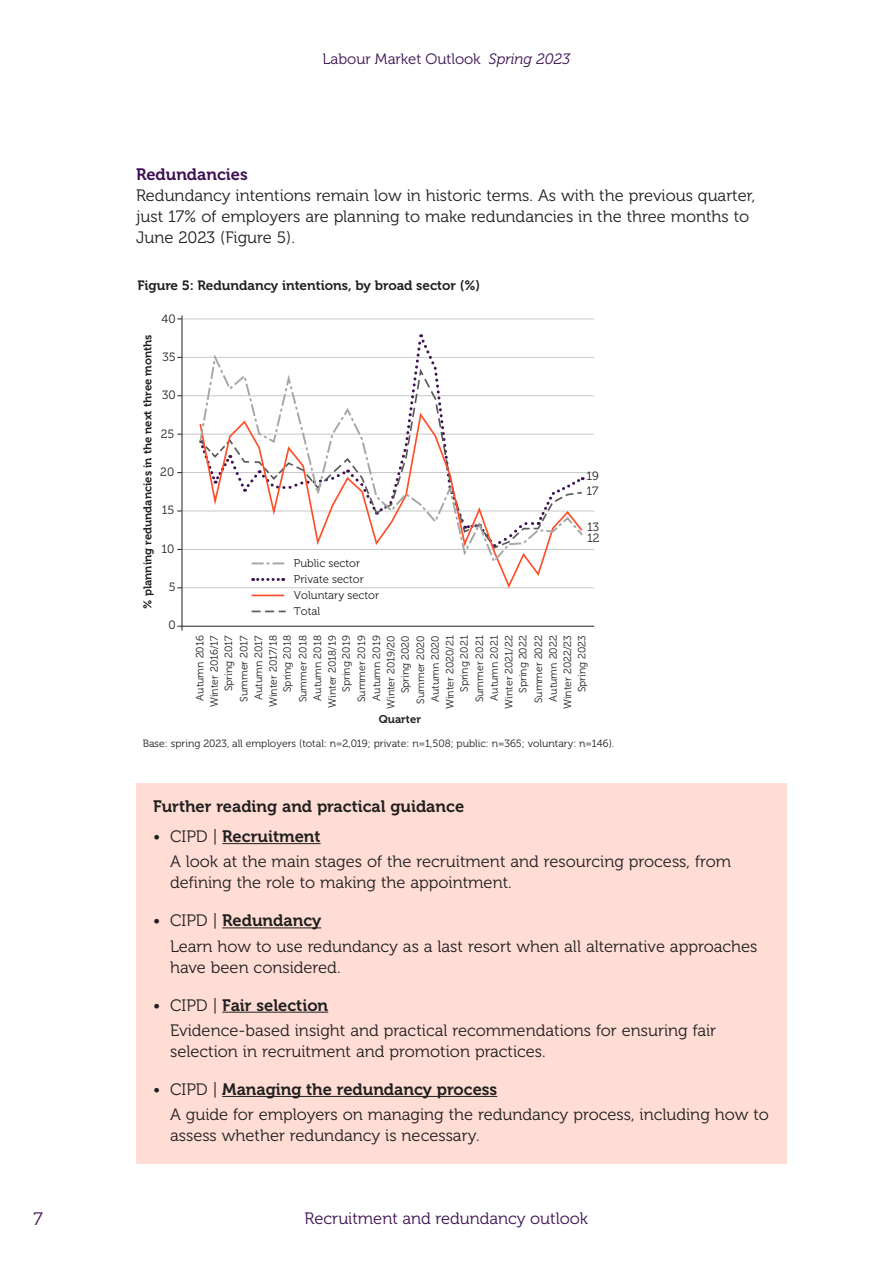
<style>
.page{position:relative;width:893px;height:1263px;background:#fff}
.page>*{position:absolute;margin:0;border:0;box-sizing:border-box;transform-origin:0 0}
.t1{font:18px "Museo 300";color:#3d1152}
.B_body{font:16.5px/21px "Museo 300";color:#202020}
.B_body-2{font:16.5px "Museo 700";color:#202020}
.Subhead_2{font:16.5px "Museo 700";color:#202020}
.t2{font:16.5px "Museo 300";color:#3d1152}
.Subhead_1{font:16.5px "Museo 700";color:#3d1152}
.t3{font:15px "Museo 300";color:#3d1152}
.t4{font:13.5px "Museo 700";color:#202020}
.t5{font:12px/11.4px "Museo 300";color:#202020}
.t6{font:11.25px "Museo 700";color:#202020}
.t7{font:11.25px/16.2px "Museo 300";color:#202020}
.t8{font:10.5px/14.5px "Museo 300";color:#202020;text-align:right}
.s1{font-style:italic}
.s2{font-family:"Museo 300"}
</style>
<div class="page">
<hr style="left:182px;top:626px;width:412px;height:1px;background:#202020">
<hr style="left:182px;top:587px;width:412px;height:1px;background:#c7c7c7">
<hr style="left:182px;top:549px;width:412px;height:1px;background:#c7c7c7">
<hr style="left:182px;top:511px;width:412px;height:1px;background:#c7c7c7">
<hr style="left:182px;top:472px;width:412px;height:1px;background:#c7c7c7">
<hr style="left:182px;top:434px;width:412px;height:1px;background:#c7c7c7">
<hr style="left:182px;top:395px;width:412px;height:1px;background:#c7c7c7">
<hr style="left:181px;top:357px;width:413px;height:1px;background:#c7c7c7">
<hr style="left:182px;top:319px;width:412px;height:1px;background:#c7c7c7">
<hr style="left:182px;top:315px;width:1px;height:316px;background:#202020">
<svg style="left:198px;top:565px;width:386px;height:24px"></svg>
<svg style="left:198px;top:351px;width:387px;height:214px"></svg>
<svg style="left:253px;top:578px;width:31px;height:3px"></svg>
<hr style="left:252px;top:595px;width:32px;height:1px;background:#ff4e27">
<svg style="left:252px;top:611px;width:34px;height:1px"></svg>
<svg style="left:252px;top:562px;width:32px;height:2px"></svg>
<div style="left:136px;top:783px;width:651px;height:380px;background:#ffdcd4"></div>
<hr style="left:222px;top:843px;width:99px;height:1px;background:#202020">
<hr style="left:222px;top:927px;width:99px;height:1px;background:#202020">
<hr style="left:222px;top:1012px;width:106px;height:1px;background:#202020">
<hr style="left:222px;top:1096px;width:275px;height:1px;background:#202020">
<p class="t1" style="left:34px;top:1209px;width:11px">7</p>
<p class="t3" style="left:323px;top:51px;width:249px">Labour Market Outlook <span class="s1">Spring 2023</span></p>
<h1 class="Subhead_1" style="left:136px;top:165px;width:113px">Redundancies</h1>
<p class="B_body" style="left:136px;top:185px;width:621px">Redundancy intentions remain low in historic terms. As with the previous quarter, just 17% of employers are planning to make redundancies in the three months to<br>June 2023 (Figure 5).</p>
<p class="t4" style="left:137px;top:278px;width:345px">Figure 5: Redundancy intentions, by broad sector (%)</p>
<p class="t5" style="left:162px;top:313px;width:15px">40</p>
<p class="t6" style="left:141px;top:608px;width:276px;rotate:-90deg">% planning redundancies in the next three months</p>
<p class="t5" style="left:162px;top:351px;width:15px">35</p>
<p class="t5" style="left:162px;top:390px;width:15px">30</p>
<p class="t5" style="left:161px;top:428px;width:15px">25</p>
<p class="t5" style="left:160px;top:466px;width:15px">20</p>
<p class="t5" style="left:162px;top:505px;width:14px">15</p>
<p class="t5" style="left:161px;top:543px;width:14px">10</p>
<p class="t5" style="left:169px;top:581px;width:8px">5</p>
<p class="t5" style="left:168px;top:620px;width:9px">0</p>
<p class="t5" style="left:586px;top:471px;width:14px">19</p>
<p class="t5" style="left:586px;top:486px;width:13px">17</p>
<p class="t7" style="left:294px;top:555px;width:68px">Public sector</p>
<p class="t7" style="left:294px;top:571px;width:87px">Private sector<br>Voluntary sector<br>Total</p>
<p class="t5" style="left:587px;top:521px;width:14px">13<br>12</p>
<p class="t8" style="left:221px;top:691px;width:57px;rotate:-90deg">Spring 2017</p>
<p class="t8" style="left:237px;top:702px;width:68px;text-align:left;rotate:-90deg">Summer 2017<br>Autumn 2017</p>
<p class="t8" style="left:193px;top:707px;width:73px;rotate:-90deg">Autumn 2016<br>Winter 2016/17</p>
<p class="t8" style="left:266px;top:707px;width:73px;line-height:14.1px;rotate:-90deg">Winter 2017/18<br>Spring 2018</p>
<p class="t8" style="left:296px;top:708px;width:74px;rotate:-90deg">Summer 2018<br>Autumn 2018<br>Winter 2018/19<br>Spring 2019</p>
<p class="t8" style="left:355px;top:709px;width:75px;rotate:-90deg">Summer 2019<br>Autumn 2019<br>Winter 2019/20<br>Spring 2020</p>
<p class="t8" style="left:414px;top:709px;width:75px;rotate:-90deg">Summer 2020<br>Autumn 2020<br>Winter 2020/21<br>Spring 2021</p>
<p class="t8" style="left:472px;top:702px;width:68px;rotate:-90deg">Summer 2021</p>
<p class="t8" style="left:531px;top:709px;width:75px;rotate:-90deg">Summer 2022<br>Autumn 2022<br>Winter 2022/23<br>Spring 2023</p>
<p class="t8" style="left:487px;top:709px;width:75px;rotate:-90deg">Autumn 2021<br>Winter 2021/22<br>Spring 2022</p>
<p class="t6" style="left:379px;top:713px;width:44px">Quarter</p>
<p class="t8" style="left:143px;top:736px;width:473px">Base: spring 2023, all employers (total: n=2,019; private: n=1,508; public: n=365; voluntary: n=146).</p>
<h2 class="Subhead_2" style="left:153px;top:797px;width:313px">Further reading and practical guidance</h2>
<p class="B_body-2" style="left:153px;top:827px;width:169px"><span class="s2">• CIPD |</span> Recruitment</p>
<p class="B_body" style="left:170px;top:851px;width:563px">A look at the main stages of the recruitment and resourcing process, from defining the role to making the appointment.</p>
<p class="B_body-2" style="left:153px;top:911px;width:170px"><span class="s2">• CIPD |</span> Redundancy</p>
<p class="B_body" style="left:170px;top:936px;width:589px">Learn how to use redundancy as a last resort when all alternative approaches have been considered.</p>
<p class="B_body-2" style="left:153px;top:996px;width:177px"><span class="s2">• CIPD |</span> Fair selection</p>
<p class="B_body" style="left:170px;top:1020px;width:548px">Evidence-based insight and practical recommendations for ensuring fair selection in recruitment and promotion practices.</p>
<p class="B_body-2" style="left:153px;top:1080px;width:346px"><span class="s2">• CIPD |</span> Managing the redundancy process</p>
<p class="B_body" style="left:170px;top:1104px;width:600px">A guide for employers on managing the redundancy process, including how to assess whether redundancy is necessary.</p>
<p class="t2" style="left:305px;top:1209px;width:285px">Recruitment and redundancy outlook</p>
</div>
